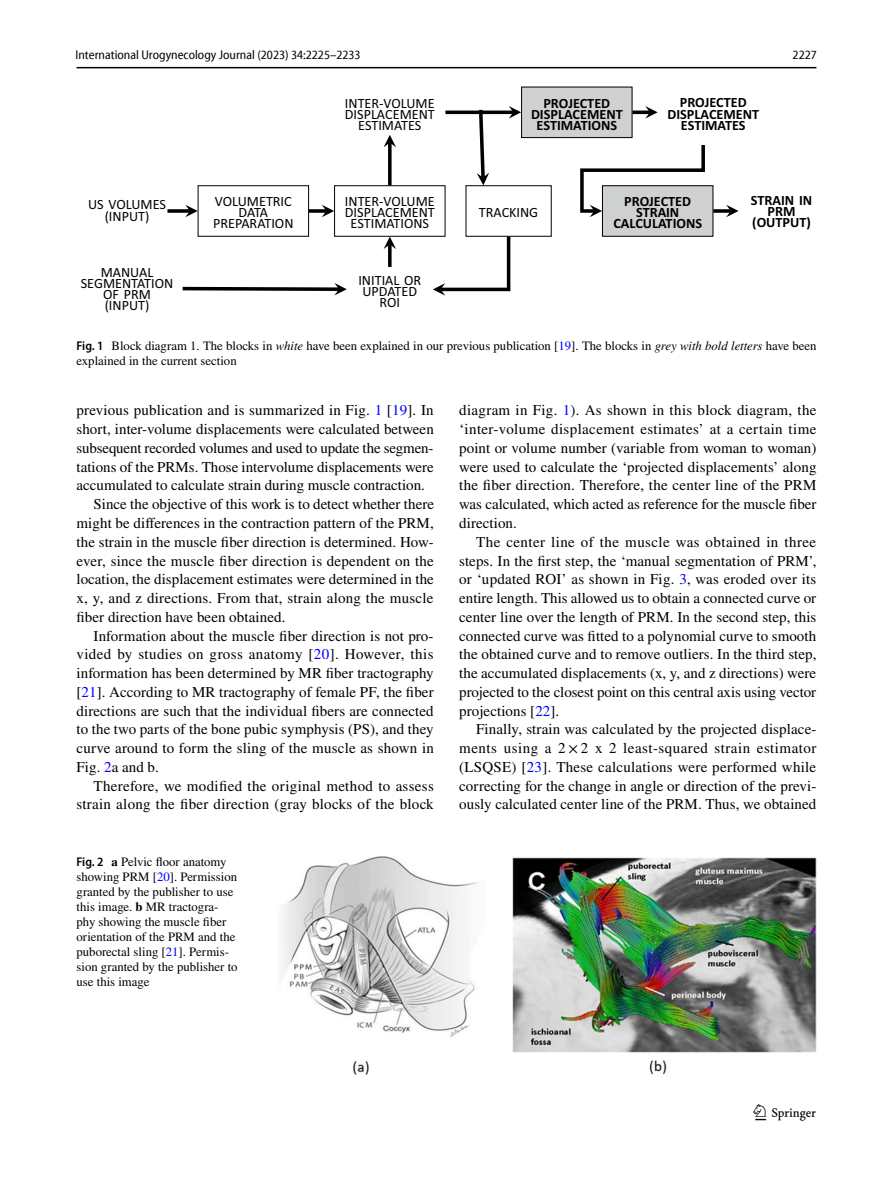
<style>
.page{position:relative;width:893px;height:1187px;background:#fff}
.page>*{position:absolute;margin:0;border:0;box-sizing:border-box;transform-origin:0 0}
.t1{font:22.5px "Springnew Regular 3";color:#000}
.t2{font:15px/18.8px "STIX";letter-spacing:.005em;color:#000;text-align:justify}
.t3{font:15px "STIX";letter-spacing:.025em;color:#000}
.t4{font:14.25px/10.9px "Calibri";color:#000;text-align:center}
.t5{font:700 14.25px/11.1px "Calibri";color:#000;text-align:center}
.t6{font:12.75px/15px "STIX";color:#000}
.t7{font:semi-condensed 12.75px "Myriad Pro Unic";color:#000}
.s1{font-family:"Myriad Pro";font-weight:600;font-stretch:semi-condensed}
.s2{font-style:italic}
.s3{color:#00f}
.s4{font-weight:700}
</style>
<div class="page">
<hr style="left:77px;top:67px;width:739px;height:1px;background:#000">
<div style="left:198px;top:185px;width:111px;height:51px;background:#fff;border:1px solid #000"></div>
<div style="left:334px;top:185px;width:111px;height:51px;background:#fff;border:1px solid #000"></div>
<div style="left:466px;top:185px;width:86px;height:51px;background:#fff;border:1px solid #000"></div>
<div style="left:602px;top:185px;width:111px;height:51px;background:#cfd0d0"></div>
<div style="left:521px;top:87px;width:111px;height:51px;background:#cfd0d0;border:1px solid #000"></div>
<svg style="left:167px;top:209px;width:18px;height:4px"></svg>
<svg style="left:185px;top:205px;width:13px;height:12px"></svg>
<svg style="left:182px;top:283px;width:165px;height:12px"></svg>
<svg style="left:388px;top:249px;width:4px;height:18px"></svg>
<svg style="left:384px;top:236px;width:12px;height:13px"></svg>
<svg style="left:309px;top:209px;width:13px;height:4px"></svg>
<svg style="left:322px;top:205px;width:12px;height:12px"></svg>
<svg style="left:388px;top:147px;width:4px;height:38px"></svg>
<svg style="left:384px;top:135px;width:12px;height:12px"></svg>
<svg style="left:433px;top:233px;width:79px;height:62px"></svg>
<svg style="left:445px;top:110px;width:64px;height:4px"></svg>
<svg style="left:509px;top:106px;width:12px;height:12px"></svg>
<svg style="left:477px;top:109px;width:12px;height:76px"></svg>
<svg style="left:632px;top:110px;width:13px;height:4px"></svg>
<svg style="left:645px;top:106px;width:13px;height:12px"></svg>
<svg style="left:713px;top:209px;width:13px;height:4px"></svg>
<svg style="left:726px;top:205px;width:13px;height:12px"></svg>
<svg style="left:580px;top:145px;width:127px;height:72px"></svg>
<img style="left:281px;top:856px;width:535px;height:217px">
<p class="t7" style="left:76px;top:50px;width:287px">International Urogynecology Journal (2023) 34:2225–2233</p>
<p class="t7" style="left:793px;top:50px;width:26px">2227</p>
<p class="t4" style="left:88px;top:198px;width:79px;line-height:11.7px">US VOLUMES (INPUT)</p>
<p class="t4" style="left:81px;top:266px;width:94px">MANUAL<br>SEGMENTATION<br>OF PRM (INPUT)</p>
<p class="t4" style="left:345px;top:97px;width:91px">INTER-VOLUME<br>DISPLACEMENT<br>ESTIMATES</p>
<p class="t5" style="left:531px;top:97px;width:93px">PROJECTED<br>DISPLACEMENT<br>ESTIMATIONS</p>
<p class="t5" style="left:667px;top:97px;width:93px">PROJECTED<br>DISPLACEMENT<br>ESTIMATES</p>
<p class="t4" style="left:213px;top:196px;width:82px">VOLUMETRIC<br>DATA<br>PREPARATION</p>
<p class="t4" style="left:345px;top:196px;width:91px">INTER-VOLUME<br>DISPLACEMENT<br>ESTIMATIONS</p>
<p class="t4" style="left:358px;top:274px;width:64px">INITIAL OR<br>UPDATED<br>ROI</p>
<p class="t4" style="left:479px;top:207px;width:61px">TRACKING</p>
<p class="t5" style="left:613px;top:196px;width:90px">PROJECTED<br>STRAIN<br>CALCULATIONS</p>
<p class="t5" style="left:751px;top:194px;width:63px">STRAIN IN<br>PRM (OUTPUT)</p>
<p class="t6" style="left:77px;top:339px;width:741px"><span class="s1">Fig. 1</span> Block diagram 1. The blocks in <span class="s2">white</span> have been explained in our previous publication [<span class="s3">19</span>]. The blocks in <span class="s2">grey with bold letters</span> have been explained in the current section</p>
<p class="t2" style="left:77px;top:402px;width:359px">previous publication and is summarized in Fig. <span class="s3">1</span> [<span class="s3">19</span>]. In</p>
<p class="t2" style="left:77px;top:421px;width:359px">short, inter-volume displacements were calculated between</p>
<p class="t2" style="left:77px;top:439px;width:358px">subsequent recorded volumes and used to update the segmen-</p>
<p class="t2" style="left:77px;top:458px;width:359px">tations of the PRMs. Those intervolume displacements were</p>
<p class="t2" style="left:77px;top:477px;width:350px">accumulated to calculate strain during muscle contraction.</p>
<p class="t2" style="left:94px;top:496px;width:342px">Since the objective of this work is to detect whether there</p>
<p class="t2" style="left:77px;top:514px;width:359px">might be differences in the contraction pattern of the PRM,</p>
<p class="t2" style="left:77px;top:533px;width:359px">the strain in the muscle fiber direction is determined. How-</p>
<p class="t2" style="left:77px;top:552px;width:359px">ever, since the muscle fiber direction is dependent on the</p>
<p class="t2" style="left:77px;top:571px;width:359px">location, the displacement estimates were determined in the</p>
<p class="t2" style="left:77px;top:589px;width:358px">x, y, and z directions. From that, strain along the muscle</p>
<p class="t2" style="left:77px;top:608px;width:210px">fiber direction have been obtained.</p>
<p class="t2" style="left:94px;top:627px;width:342px">Information about the muscle fiber direction is not pro-</p>
<p class="t3" style="left:77px;top:644px;width:359px">vided by studies on gross anatomy [<span class="s3">20</span>]. However, this</p>
<p class="t2" style="left:77px;top:664px;width:359px">information has been determined by MR fiber tractography</p>
<p class="t2" style="left:77px;top:683px;width:359px">[<span class="s3">21</span>]. According to MR tractography of female PF, the fiber</p>
<p class="t2" style="left:77px;top:702px;width:359px">directions are such that the individual fibers are connected</p>
<p class="t2" style="left:77px;top:721px;width:359px">to the two parts of the bone pubic symphysis (PS), and they</p>
<p class="t2" style="left:77px;top:739px;width:359px">curve around to form the sling of the muscle as shown in</p>
<p class="t2" style="left:77px;top:758px;width:84px">Fig. <span class="s3">2</span>a and b.</p>
<p class="t2" style="left:94px;top:777px;width:342px">Therefore, we modified the original method to assess</p>
<p class="t2" style="left:77px;top:796px;width:359px">strain along the fiber direction (gray blocks of the block</p>
<p class="t6" style="left:77px;top:854px;width:163px"><span class="s1">Fig. 2</span> <span class="s4">a</span> Pelvic floor anatomy showing PRM [<span class="s3">20</span>]. Permission granted by the publisher to use this image. <span class="s4">b</span> MR tractogra&shy;phy showing the muscle fiber orientation of the PRM and the puborectal sling [<span class="s3">21</span>]. Permis&shy;sion granted by the publisher to use this image</p>
<p class="t2" style="left:459px;top:402px;width:359px">diagram in Fig. <span class="s3">1</span>). As shown in this block diagram, the ‘inter-volume displacement estimates’ at a certain time point or volume number (variable from woman to woman) were used to calculate the ‘projected displacements’ along the fiber direction. Therefore, the center line of the PRM was calculated, which acted as reference for the muscle fiber direction.</p>
<p class="t2" style="left:459px;top:533px;width:359px;text-indent:17px">The center line of the muscle was obtained in three steps. In the first step, the ‘manual segmentation of PRM’, or ‘updated ROI’ as shown in Fig. <span class="s3">3</span>, was eroded over its entire length. This allowed us to obtain a connected curve or center line over the length of PRM. In the second step, this connected curve was fitted to a polynomial curve to smooth the obtained curve and to remove outliers. In the third step, the accumulated displacements (x, y, and z directions) were projected to the closest point on this central axis using vector projections [<span class="s3">22</span>].</p>
<p class="t2" style="left:459px;top:721px;width:359px;text-indent:17px">Finally, strain was calculated by the projected displace&shy;ments using a 2 × 2 x 2 least-squared strain estimator (LSQSE) [<span class="s3">23</span>]. These calculations were performed while correcting for the change in angle or direction of the previ&shy;ously calculated center line of the PRM. Thus, we obtained</p>
<h1 class="t1" style="left:755px;top:1104px;width:62px">1 3</h1>
</div>
